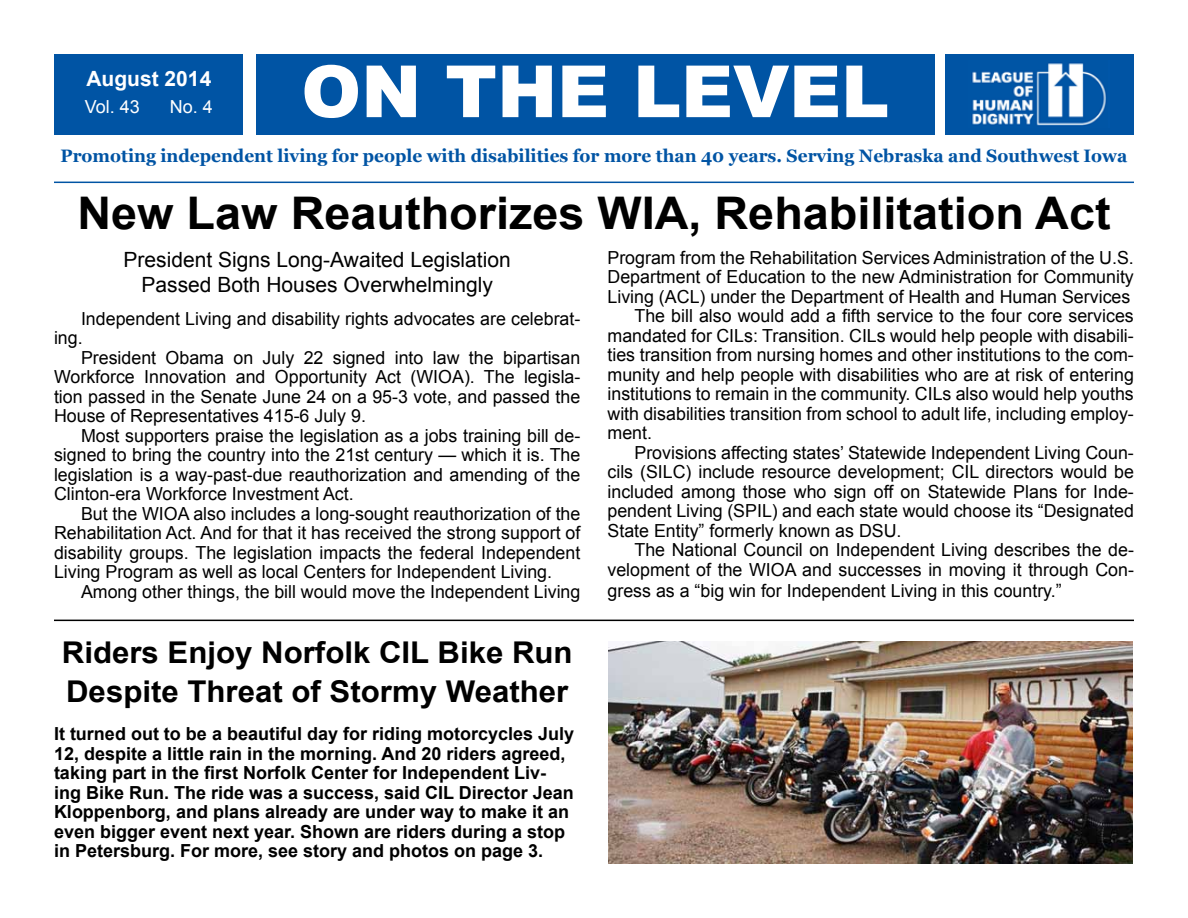
<style>
.page{position:relative;width:1188px;height:918px;background:#fff}
.page>*{position:absolute;margin:0;border:0;box-sizing:border-box;transform-origin:0 0}
.t1{font:900 72px "Arial";color:#fff}
.t2{font:700 45px "Arial";color:#000;scale:1.04 1}
.t3{font:700 30px/39px "Arial";color:#000;scale:1.04 1}
.t4{font:21px/25.2px "Arial";color:#000;text-align:center}
.t5{font:700 21px "Arial";color:#fff}
.t6{font:18px/19.5px "Arial";color:#000;text-align:justify}
.t7{font:700 18px/19.5px "Arial";color:#000}
.t8{font:700 18px "Georgia";color:#0054a4;scale:.96 1}
.t9{font:18px "Arial";color:#fff}
</style>
<div class="page">
<div style="left:256px;top:54px;width:678px;height:81px;background:#0054a4"></div>
<div style="left:945px;top:54px;width:189px;height:81px;background:#0054a4"></div>
<div style="left:54px;top:54px;width:189px;height:81px;background:#0054a4"></div>
<img style="left:972px;top:63px;width:134px;height:63px">
<hr style="left:54px;top:182px;width:1080px;height:1px;background:#0054a4">
<hr style="left:54px;top:620px;width:1080px;height:1px;background:#000">
<img style="left:609px;top:641px;width:524px;height:223px">
<h1 class="t1" style="left:301px;top:39px;width:589px">ON THE LEVEL</h1>
<p class="t5" style="left:86px;top:65px;width:126px">August 2014</p>
<p class="t9" style="left:85px;top:95px;width:57px">Vol. 43</p>
<p class="t9" style="left:170px;top:95px;width:45px">No. 4</p>
<p class="t8" style="left:61px;top:144px;width:1113px">Promoting independent living for people with disabilities for more than 40 years. Serving Nebraska and Southwest Iowa</p>
<h2 class="t2" style="left:77px;top:184px;width:995px">New Law Reauthorizes WIA, Rehabilitation Act</h2>
<p class="t6" style="left:608px;top:248px;width:528px">Program from the Rehabilitation Services Administration of the U.S.</p>
<p class="t6" style="left:608px;top:267px;width:528px">Department of Education to the new Administration for Community</p>
<p class="t6" style="left:608px;top:287px;width:524px">Living (ACL) under the Department of Health and Human Services</p>
<p class="t6" style="left:634px;top:306px;width:501px">The bill also would add a fifth service to the four core services</p>
<p class="t6" style="left:608px;top:326px;width:528px">mandated for CILs: Transition. CILs would help people with disabili-</p>
<p class="t6" style="left:608px;top:345px;width:528px">ties transition from nursing homes and other institutions to the com-</p>
<p class="t6" style="left:608px;top:365px;width:528px">munity and help people with disabilities who are at risk of entering</p>
<p class="t6" style="left:608px;top:384px;width:528px">institutions to remain in the community. CILs also would help youths</p>
<p class="t6" style="left:608px;top:404px;width:528px">with disabilities transition from school to adult life, including employ-</p>
<p class="t6" style="left:608px;top:423px;width:46px">ment.</p>
<p class="t6" style="left:634px;top:443px;width:501px">Provisions affecting states’ Statewide Independent Living Coun-</p>
<p class="t6" style="left:608px;top:462px;width:528px">cils (SILC) include resource development; CIL directors would be</p>
<p class="t6" style="left:608px;top:482px;width:528px">included among those who sign off on Statewide Plans for Inde-</p>
<p class="t6" style="left:608px;top:501px;width:528px">pendent Living (SPIL) and each state would choose its “Designated</p>
<p class="t6" style="left:608px;top:521px;width:296px">State Entity” formerly known as DSU.</p>
<p class="t6" style="left:634px;top:540px;width:501px">The National Council on Independent Living describes the de-</p>
<p class="t6" style="left:608px;top:560px;width:528px">velopment of the WIOA and successes in moving it through Con-</p>
<p class="t6" style="left:608px;top:581px;width:456px">gress as a “big win for Independent Living in this country.”</p>
<p class="t4" style="left:124px;top:247px;width:389px">President Signs Long-Awaited Legislation<br>Passed Both Houses Overwhelmingly</p>
<p class="t6" style="left:54px;top:309px;width:528px;text-indent:27px">Independent Living and disability rights advocates are celebrat&shy;ing.</p>
<p class="t6" style="left:54px;top:348px;width:528px;text-indent:27px">President Obama on July 22 signed into law the bipartisan Workforce Innovation and Opportunity Act (WIOA). The legisla&shy;tion passed in the Senate June 24 on a 95-3 vote, and passed the House of Representatives 415-6 July 9.</p>
<p class="t6" style="left:54px;top:426px;width:528px;text-indent:27px">Most supporters praise the legislation as a jobs training bill de&shy;signed to bring the country into the 21st century — which it is. The legislation is a way-past-due reauthorization and amending of the Clinton-era Workforce Investment Act.</p>
<p class="t6" style="left:54px;top:504px;width:528px;text-indent:27px">But the WIOA also includes a long-sought reauthorization of the Rehabilitation Act. And for that it has received the strong support of disability groups. The legislation impacts the federal Independent Living Program as well as local Centers for Independent Living.</p>
<p class="t6" style="left:81px;top:582px;width:501px">Among other things, the bill would move the Independent Living</p>
<h3 class="t3" style="left:62px;top:634px;width:493px">Riders Enjoy Norfolk CIL Bike Run<br>Despite Threat of Stormy Weather</h3>
<p class="t7" style="left:54px;top:725px;width:522px">It turned out to be a beautiful day for riding motorcycles July 12, despite a little rain in the morning. And 20 riders agreed, taking part in the first Norfolk Center for Independent Liv&shy;ing Bike Run. The ride was a success, said CIL Director Jean Kloppenborg, and plans already are under way to make it an even bigger event next year. Shown are riders during a stop in Petersburg. For more, see story and photos on page 3.</p>
</div>
